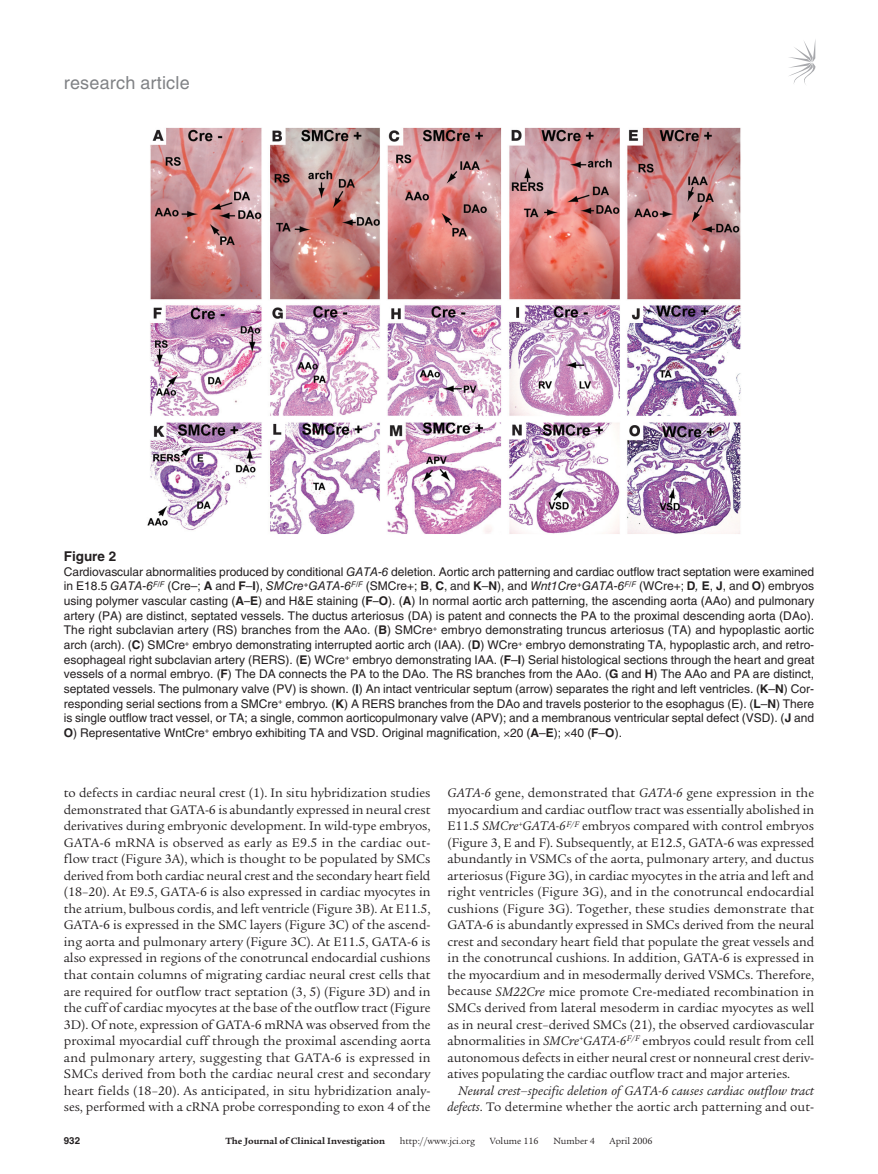
<style>
.page{position:relative;width:878px;height:1174px;background:#fff}
.page>*{position:absolute;margin:0;border:0;box-sizing:border-box;transform-origin:0 0}
.t1{font:18px "Helvetica LT Std";letter-spacing:.01em;color:#808285}
.t2{font:13.5px/16.5px "Legacy Serif Std";letter-spacing:-.005em;color:#231f20;text-align:justify}
.t3{font:italic 13.5px/16.5px "Legacy Serif Std";letter-spacing:.01em;color:#231f20;text-align:right}
.t4{font:700 13.5px "Helvetica LT Std";color:#231f20}
.t5{font:12px/14.7px "Helvetica LT Std";color:#231f20;text-align:justify}
.t6{font:9.75px "Legacy Serif Std";color:#231f20}
.t7{font:700 9.75px "Legacy Serif Std";color:#231f20}
.t8{font:700 9.75px "Helvetica LT Std";color:#231f20}
.s1{font-style:italic}
.s2{font-weight:700}
.s3{font-style:normal}
</style>
<div class="page">
<svg style="left:789px;top:41px;width:26px;height:44px"></svg>
<img style="left:147px;top:127px;width:594px;height:407px">
<h1 class="t1" style="left:64px;top:72px;width:127px">research article</h1>
<p class="t4" style="left:64px;top:548px;width:54px">Figure 2</p>
<p class="t5" style="left:64px;top:564px;width:752px">Cardiovascular abnormalities produced by conditional <span class="s1">GATA-6</span> deletion. Aortic arch patterning and cardiac outflow tract septation were examined in E18.5 <span class="s1">GATA-6</span><sup>F/F</sup> (Cre–; <span class="s2">A</span> and <span class="s2">F</span>–<span class="s2">I</span>), <span class="s1">SMCre</span><sup>+</sup><span class="s1">GATA-6</span><sup>F/F</sup> (SMCre+; <span class="s2">B</span>, <span class="s2">C</span>, and <span class="s2">K</span>–<span class="s2">N</span>), and <span class="s1">Wnt1Cre</span><sup>+</sup><span class="s1">GATA-6</span><sup>F/F</sup> (WCre+; <span class="s2">D</span><span class="s1">,</span> <span class="s2">E</span>, <span class="s2">J</span>, and <span class="s2">O</span>) embryos using polymer vascular casting (<span class="s2">A</span><span class="s1">–</span><span class="s2">E</span>) and H&amp;E staining (<span class="s2">F</span><span class="s1">–</span><span class="s2">O</span>). (<span class="s2">A</span>) In normal aortic arch patterning, the ascending aorta (AAo) and pulmonary artery (PA) are distinct, septated vessels. The ductus arteriosus (DA) is patent and connects the PA to the proximal descending aorta (DAo).<br>The right subclavian artery (RS) branches from the AAo. (<span class="s2">B</span>) SMCre<sup>+</sup> embryo demonstrating truncus arteriosus (TA) and hypoplastic aortic arch (arch). (<span class="s2">C</span>) SMCre<sup>+</sup> embryo demonstrating interrupted aortic arch (IAA). (<span class="s2">D</span>) WCre<sup>+</sup> embryo demonstrating TA, hypoplastic arch, and retro&shy;esophageal right subclavian artery (RERS). (<span class="s2">E</span>) WCre<sup>+</sup> embryo demonstrating IAA. (<span class="s2">F</span>–<span class="s2">I</span>) Serial histological sections through the heart and great vessels of a normal embryo. (<span class="s2">F</span>) The DA connects the PA to the DAo. The RS branches from the AAo. (<span class="s2">G</span> and <span class="s2">H</span>) The AAo and PA are distinct, septated vessels. The pulmonary valve (PV) is shown. (<span class="s2">I</span>) An intact ventricular septum (arrow) separates the right and left ventricles. (<span class="s2">K</span>–<span class="s2">N</span>) Cor&shy;responding serial sections from a SMCre<sup>+</sup> embryo<span class="s1">.</span> (<span class="s2">K</span>) A RERS branches from the DAo and travels posterior to the esophagus (E). (<span class="s2">L</span>–<span class="s2">N</span>) There is single outflow tract vessel, or TA; a single, common aorticopulmonary valve (APV); and a membranous ventricular septal defect (VSD). (<span class="s2">J</span> and <span class="s2">O</span>) Representative WntCre<sup>+</sup> embryo exhibiting TA and VSD. Original magnification, 20 (<span class="s2">A</span>–<span class="s2">E</span>); 40 (<span class="s2">F</span>–<span class="s2">O</span>).</p>
<p class="t2" style="left:64px;top:785px;width:368px">to defects in cardiac neural crest (1). In situ hybridization studies demonstrated that GATA-6 is abundantly expressed in neural crest derivatives during embryonic development. In wild-type embryos, GATA-6 mRNA is observed as early as E9.5 in the cardiac out&shy;flow tract (Figure 3A), which is thought to be populated by SMCs derived from both cardiac neural crest and the secondary heart field (18–20). At E9.5, GATA-6 is also expressed in cardiac myocytes in the atrium, bulbous cordis, and left ventricle (Figure 3B). At E11.5, GATA-6 is expressed in the SMC layers (Figure 3C) of the ascend&shy;ing aorta and pulmonary artery (Figure 3C). At E11.5, GATA-6 is also expressed in regions of the conotruncal endocardial cushions that contain columns of migrating cardiac neural crest cells that are required for outflow tract septation (3, 5) (Figure 3D) and in the cuff of cardiac myocytes at the base of the outflow tract (Figure 3D). Of note, expression of GATA-6 mRNA was observed from the proximal myocardial cuff through the proximal ascending aorta and pulmonary artery, suggesting that GATA-6 is expressed in SMCs derived from both the cardiac neural crest and secondary heart fields (18–20). As anticipated, in situ hybridization analy&shy;ses, performed with a cRNA probe corresponding to exon 4 of the</p>
<p class="t2" style="left:447px;top:785px;width:368px"><span class="s1">GATA-6</span> gene, demonstrated that <span class="s1">GATA-6</span> gene expression in the myocardium and cardiac outflow tract was essentially abolished in E11.5 <span class="s1">SMCre</span><sup>+</sup><span class="s1">GATA-6</span><sup>F/F</sup> embryos compared with control embryos (Figure 3, E and F). Subsequently, at E12.5, GATA-6 was expressed abundantly in VSMCs of the aorta, pulmonary artery, and ductus arteriosus (Figure 3G), in cardiac myocytes in the atria and left and right ventricles (Figure 3G), and in the conotruncal endocardial cushions (Figure 3G). Together, these studies demonstrate that GATA-6 is abundantly expressed in SMCs derived from the neural crest and secondary heart field that populate the great vessels and in the conotruncal cushions. In addition, GATA-6 is expressed in the myocardium and in mesodermally derived VSMCs. Therefore, because <span class="s1">SM22Cre</span> mice promote Cre-mediated recombination in SMCs derived from lateral mesoderm in cardiac myocytes as well as in neural crest–derived SMCs (21), the observed cardiovascular abnormalities in <span class="s1">SMCre</span><sup>+</sup><span class="s1">GATA-6</span><sup>F/F</sup> embryos could result from cell autonomous defects in either neural crest or nonneural crest deriv&shy;atives populating the cardiac outflow tract and major arteries.</p>
<p class="t3" style="left:447px;top:1082px;width:368px">Neural crest–specific deletion of GATA-6 causes cardiac outflow tract defects<span class="s3">. To determine whether the aortic arch patterning and out-</span></p>
<p class="t8" style="left:64px;top:1134px;width:18px">932</p>
<p class="t7" style="left:225px;top:1135px;width:161px">The Journal of Clinical Investigation</p>
<p class="t6" style="left:400px;top:1135px;width:77px">http://www.jci.org</p>
<p class="t6" style="left:489px;top:1135px;width:50px">Volume 116</p>
<p class="t6" style="left:553px;top:1135px;width:43px">Number 4</p>
<p class="t6" style="left:609px;top:1135px;width:44px">April 2006</p>
</div>
